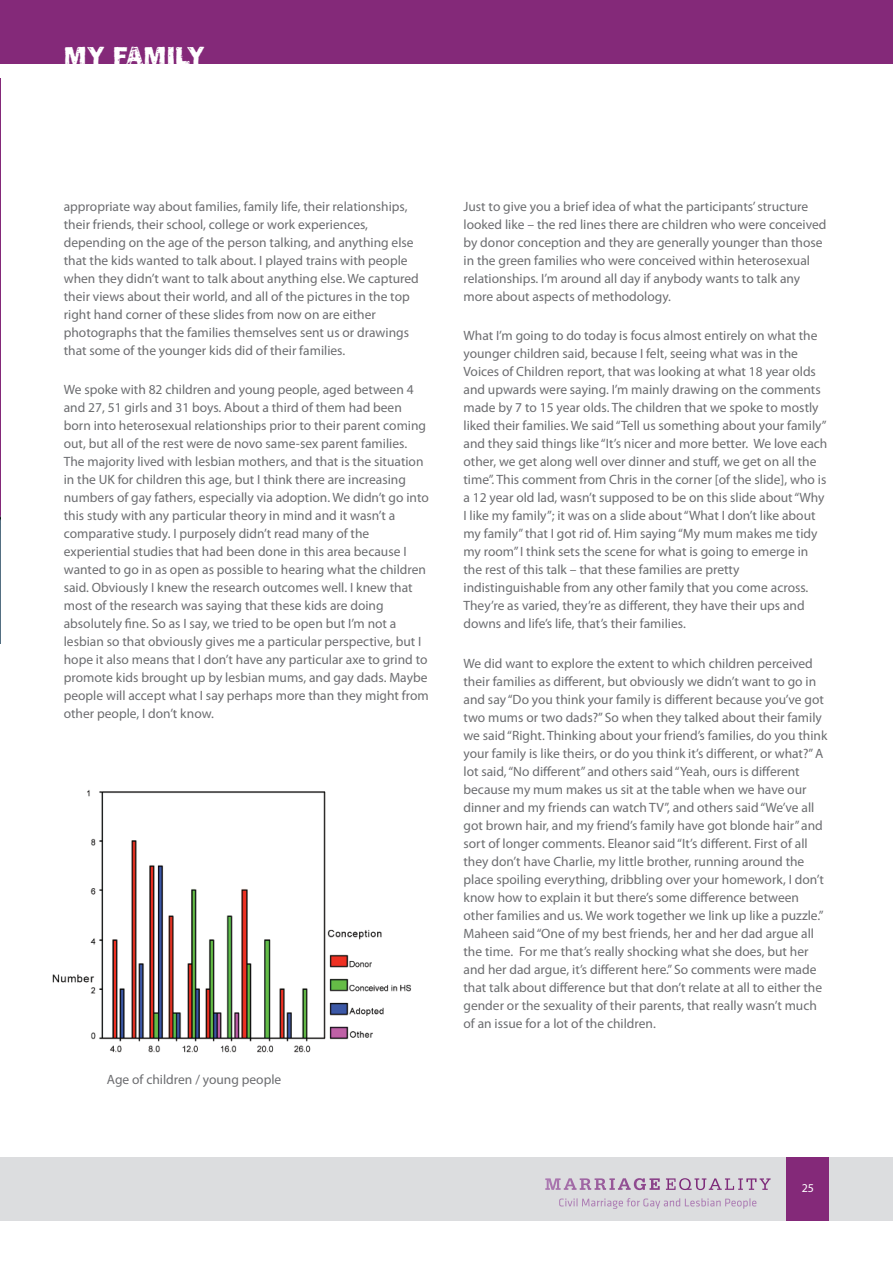
<style>
.page{position:relative;width:893px;height:1263px;background:#fff}
.page>*{position:absolute;margin:0;border:0;box-sizing:border-box;transform-origin:0 0}
.t1{font:27px "Frankie";color:#fff}
.t2{font:13.5px/18px "Myriad Pro";color:#6c6d70}
.t3{font:12px "Myriad Pro";color:#fff}
</style>
<div class="page">
<div style="left:0;top:1157px;width:893px;height:63px;background:#dcdddf"></div>
<div style="left:787px;top:1157px;width:42px;height:63px;background:#842979"></div>
<svg style="left:545px;top:1178px;width:115px;height:12px"></svg>
<svg style="left:666px;top:1178px;width:105px;height:12px"></svg>
<svg style="left:559px;top:1198px;width:197px;height:11px"></svg>
<hr style="left:0;top:0;width:1px;height:644px;background:#842979">
<div style="left:0;top:0;width:893px;height:64px;background:#842979"></div>
<img style="left:0;top:515px;width:1px;height:129px">
<img style="left:52px;top:790px;width:359px;height:263px">
<h1 class="t1" style="left:64px;top:40px;width:143px">MY FAMILY</h1>
<p class="t2" style="left:64px;top:199px;width:357px">appropriate way about families, family life, their relationships, their friends, their school, college or work experiences, depending on the age of the person talking, and anything else that the kids wanted to talk about. I played trains with people when they didn’t want to talk about anything else. We captured their views about their world, and all of the pictures in the top right hand corner of these slides from now on are either photographs that the families themselves sent us or drawings that some of the younger kids did of their families.</p>
<p class="t2" style="left:64px;top:382px;width:367px">We spoke with 82 children and young people, aged between 4 and 27, 51 girls and 31 boys. About a third of them had been born into heterosexual relationships prior to their parent coming out, but all of the rest were de novo same-sex parent families.<br>The majority lived with lesbian mothers, and that is the situation in the UK for children this age, but I think there are increasing numbers of gay fathers, especially via adoption. We didn’t go into this study with any particular theory in mind and it wasn’t a comparative study. I purposely didn’t read many of the experiential studies that had been done in this area because I wanted to go in as open as possible to hearing what the children said. Obviously I knew the research outcomes well. I knew that most of the research was saying that these kids are doing absolutely fine. So as I say, we tried to be open but I’m not a lesbian so that obviously gives me a particular perspective, but I hope it also means that I don’t have any particular axe to grind to promote kids brought up by lesbian mums, and gay dads. Maybe people will accept what I say perhaps more than they might from other people, I don’t know.</p>
<p class="t2" style="left:107px;top:1071px;width:176px">Age of children / young people</p>
<p class="t2" style="left:463px;top:199px;width:365px">Just to give you a brief idea of what the participants’structure looked like – the red lines there are children who were conceived by donor conception and they are generally younger than those in the green families who were conceived within heterosexual relationships. I’m around all day if anybody wants to talk any more about aspects of methodology.</p>
<p class="t2" style="left:463px;top:328px;width:365px">What I’m going to do today is focus almost entirely on what the younger children said, because I felt, seeing what was in the Voices of Children report, that was looking at what 18 year olds and upwards were saying. I’m mainly drawing on the comments made by 7 to 15 year olds. The children that we spoke to mostly liked their families. We said“Tell us something about your family” and they said things like “It’s nicer and more better. We love each other, we get along well over dinner and stuff, we get on all the time”. This comment from Chris in the corner [of the slide], who is a 12 year old lad, wasn’t supposed to be on this slide about“Why I like my family”; it was on a slide about“What I don’t like about my family”that I got rid of. Him saying“My mum makes me tidy my room”I think sets the scene for what is going to emerge in the rest of this talk – that these families are pretty indistinguishable from any other family that you come across.<br>They’re as varied, they’re as different, they have their ups and downs and life’s life, that’s their families.</p>
<p class="t2" style="left:463px;top:655px;width:365px">We did want to explore the extent to which children perceived their families as different, but obviously we didn’t want to go in and say “Do you think your family is different because you’ve got two mums or two dads?” So when they talked about their family we said“Right. Thinking about your friend’s families, do you think your family is like theirs, or do you think it’s different, or what?”A lot said,“No different” and others said“Yeah, ours is different because my mum makes us sit at the table when we have our dinner and my friends can watch TV”, and others said“We’ve all got brown hair, and my friend’s family have got blonde hair” and sort of longer comments. Eleanor said“It’s different. First of all they don’t have Charlie, my little brother, running around the place spoiling everything, dribbling over your homework, I don’t know how to explain it but there’s some difference between other families and us. We work together we link up like a puzzle.” Maheen said“One of my best friends, her and her dad argue all the time. For me that’s really shocking what she does, but her and her dad argue, it’s different here.” So comments were made that talk about difference but that don’t relate at all to either the gender or the sexuality of their parents, that really wasn’t much of an issue for a lot of the children.</p>
<p class="t3" style="left:802px;top:1183px;width:14px">25</p>
</div>
